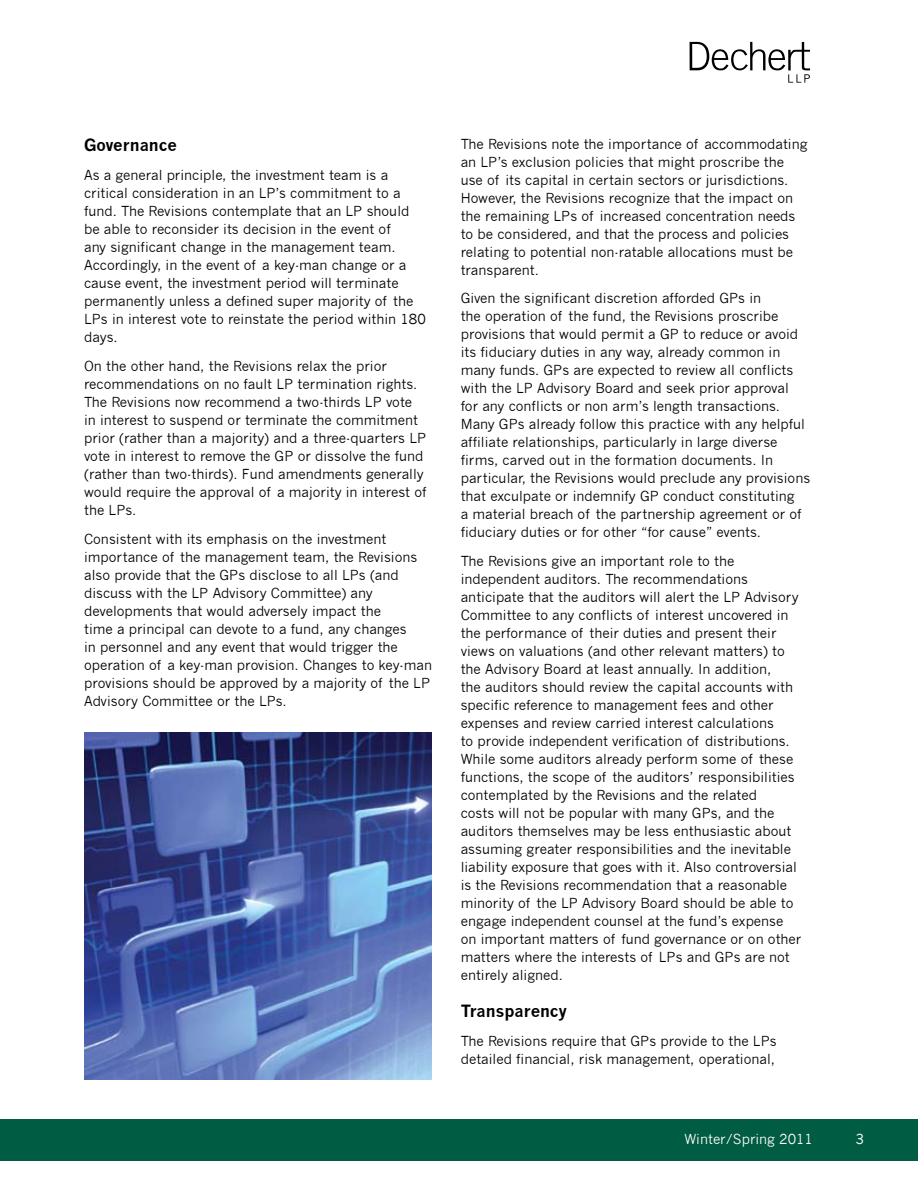
<style>
.page{position:relative;width:918px;height:1188px;background:#fff}
.page>*{position:absolute;margin:0;border:0;box-sizing:border-box;transform-origin:0 0}
.t1{font:51px "D Three LLP";color:#000}
.t2{font:700 16.5px "News Gothic";color:#000}
.t3{font:13.5px/18px "News Gothic";color:#000}
.t4{font:13.5px "News Gothic";color:#fff}
</style>
<div class="page">
<div style="left:0;top:1119px;width:918px;height:41px;background:#005c42"></div>
<img style="left:84px;top:733px;width:348px;height:347px">
<p class="t2" style="left:84px;top:135px;width:94px">Governance</p>
<p class="t3" style="left:84px;top:166px;width:343px">As a general principle, the investment team is a critical consideration in an LP’s commitment to a fund. The Revisions contemplate that an LP should be able to reconsider its decision in the event of<br>any significant change in the management team.<br>Accordingly, in the event of a key-man change or a cause event, the investment period will terminate permanently unless a defined super majority of the LPs in interest vote to reinstate the period within 180 days.</p>
<p class="t3" style="left:84px;top:357px;width:344px">On the other hand, the Revisions relax the prior recommendations on no fault LP termination rights.<br>The Revisions now recommend a two-thirds LP vote in interest to suspend or terminate the commitment prior (rather than a majority) and a three-quarters LP vote in interest to remove the GP or dissolve the fund (rather than two-thirds). Fund amendments generally would require the approval of a majority in interest of the LPs.</p>
<p class="t3" style="left:84px;top:530px;width:350px">Consistent with its emphasis on the investment importance of the management team, the Revisions also provide that the GPs disclose to all LPs (and discuss with the LP Advisory Committee) any developments that would adversely impact the<br>time a principal can devote to a fund, any changes<br>in personnel and any event that would trigger the operation of a key-man provision. Changes to key-man provisions should be approved by a majority of the LP Advisory Committee or the LPs.</p>
<h1 class="t1" style="left:690px;top:35px;width:128px">D</h1>
<p class="t3" style="left:461px;top:135px;width:348px">The Revisions note the importance of accommodating an LP’s exclusion policies that might proscribe the use of its capital in certain sectors or jurisdictions.<br>However, the Revisions recognize that the impact on the remaining LPs of increased concentration needs to be considered, and that the process and policies relating to potential non-ratable allocations must be transparent.</p>
<p class="t3" style="left:461px;top:290px;width:351px">Given the significant discretion afforded GPs in<br>the operation of the fund, the Revisions proscribe provisions that would permit a GP to reduce or avoid its fiduciary duties in any way, already common in many funds. GPs are expected to review all conflicts with the LP Advisory Board and seek prior approval<br>for any conflicts or non arm’s length transactions.<br>Many GPs already follow this practice with any helpful affiliate relationships, particularly in large diverse firms, carved out in the formation documents. In particular, the Revisions would preclude any provisions that exculpate or indemnify GP conduct constituting<br>a material breach of the partnership agreement or of fiduciary duties or for other “for cause” events.</p>
<p class="t3" style="left:461px;top:552px;width:342px">The Revisions give an important role to the independent auditors. The recommendations anticipate that the auditors will alert the LP Advisory Committee to any conflicts of interest uncovered in the performance of their duties and present their views on valuations (and other relevant matters) to the Advisory Board at least annually. In addition,<br>the auditors should review the capital accounts with specific reference to management fees and other expenses and review carried interest calculations<br>to provide independent verification of distributions.<br>While some auditors already perform some of these functions, the scope of the auditors’ responsibilities contemplated by the Revisions and the related<br>costs will not be popular with many GPs, and the auditors themselves may be less enthusiastic about assuming greater responsibilities and the inevitable liability exposure that goes with it. Also controversial is the Revisions recommendation that a reasonable minority of the LP Advisory Board should be able to engage independent counsel at the fund’s expense on important matters of fund governance or on other matters where the interests of LPs and GPs are not entirely aligned.</p>
<p class="t2" style="left:461px;top:1001px;width:108px">Transparency</p>
<p class="t3" style="left:461px;top:1032px;width:318px">The Revisions require that GPs provide to the LPs detailed financial, risk management, operational,</p>
<p class="t4" style="left:684px;top:1132px;width:130px">Winter/Spring 2011</p>
<p class="t4" style="left:856px;top:1132px;width:10px">3</p>
</div>
